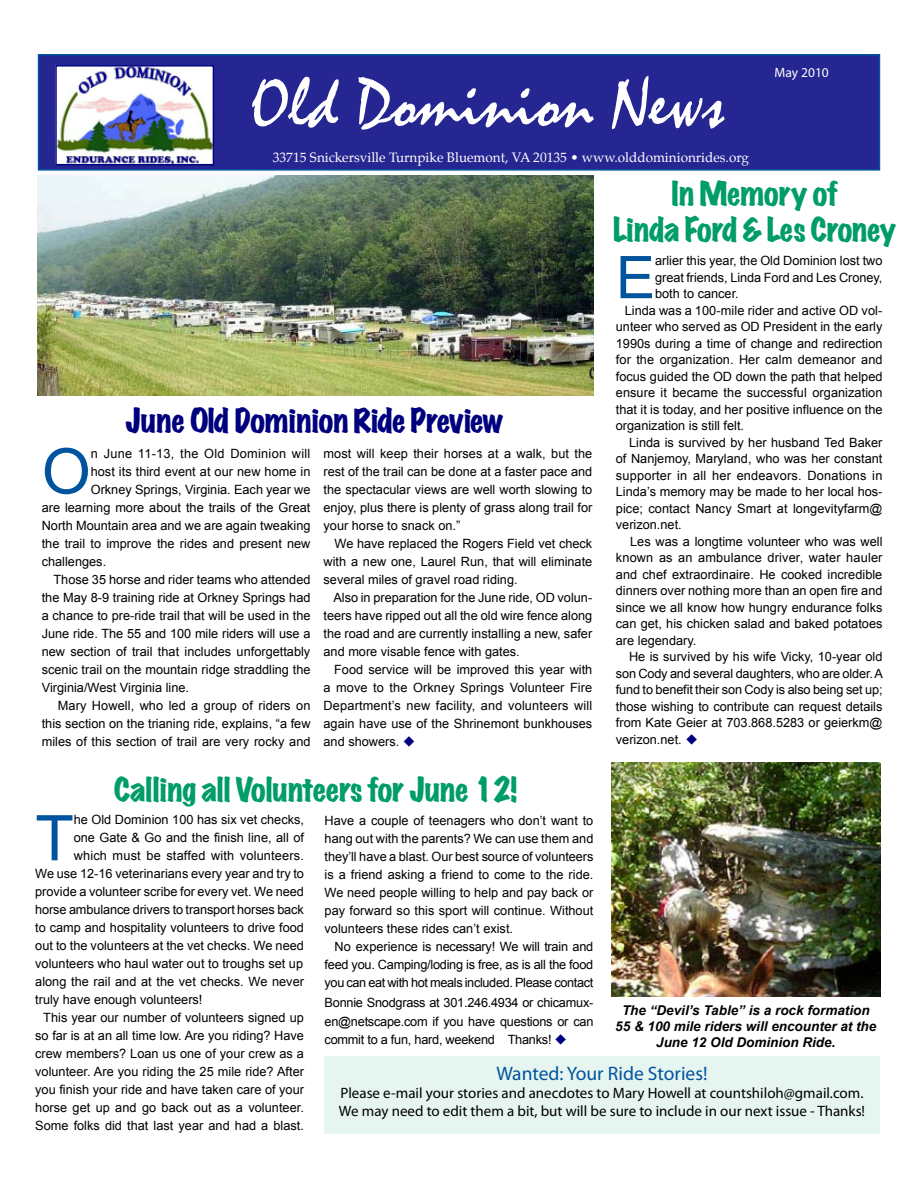
<style>
.page{position:relative;width:918px;height:1188px;background:#fff}
.page>*{position:absolute;margin:0;border:0;box-sizing:border-box;transform-origin:0 0}
.t1{font:72px "Mistral";color:#fff}
.t2{font:63px "Arial";color:#00549d}
.t3{font:58.8px "Arial";color:#00549d}
.t4{font:expanded 30px/36px "Marker Felt";color:#009c69;text-align:center}
.t5{font:expanded 30px "Marker Felt";letter-spacing:-.005em;color:#00007f}
.t6{font:19.5px "Myriad Pro";color:#00549d}
.t7{font:15px/18px "Myriad Pro";color:#000}
.t8{font:italic 700 13.5px/16.2px "Arial";color:#000;text-align:center}
.t9{font:13.5px "Palatino";color:#fff}
.t10{font:13.5px "Myriad Pro";color:#fff}
.t11{font:12.75px/18px "Arial";color:#000;text-align:justify}
.t12{font:12.75px/19.5px "Arial";letter-spacing:-.02em;color:#000}
.t13{font:12.75px "Arial";letter-spacing:.02em;color:#000}
.s1{color:#00007f}
</style>
<div class="page">
<div style="left:325px;top:1057px;width:555px;height:77px;background:#e6f5f0"></div>
<div style="left:39px;top:55px;width:840px;height:115px;background:#262692"></div>
<div style="left:38px;top:54px;width:842px;height:117px;border:2px solid #00549d"></div>
<img style="left:58px;top:68px;width:153px;height:94px">
<div style="left:55px;top:65px;width:159px;height:100px;border:2px solid #00007f"></div>
<img style="left:38px;top:175px;width:555px;height:220px">
<img style="left:611px;top:763px;width:269px;height:234px">
<h1 class="t1" style="left:251px;top:64px;width:475px">Old Dominion News</h1>
<p class="t9" style="left:273px;top:146px;width:478px">33715 Snickersville Turnpike Bluemont, VA 20135 • www.olddominionrides.org</p>
<p class="t10" style="left:775px;top:64px;width:56px">May 2010</p>
<h3 class="t4" style="left:613px;top:174px;width:285px">In Memory of<br>Linda Ford &amp; Les Croney</h3>
<h3 class="t3" style="left:616px;top:239px;width:41px">E</h3>
<p class="t11" style="left:655px;top:252px;width:229px">arlier this year, the Old Dominion lost two</p>
<p class="t11" style="left:655px;top:268px;width:229px">great friends, Linda Ford and Les Croney,</p>
<p class="t11" style="left:655px;top:285px;width:85px">both to cancer.</p>
<p class="t11" style="left:625px;top:301px;width:259px">Linda was a 100-mile rider and active OD vol-</p>
<p class="t11" style="left:616px;top:318px;width:268px">unteer who served as OD President in the early</p>
<p class="t11" style="left:616px;top:334px;width:268px">1990s during a time of change and redirection</p>
<p class="t11" style="left:616px;top:351px;width:268px">for the organization. Her calm demeanor and</p>
<p class="t11" style="left:616px;top:367px;width:268px">focus guided the OD down the path that helped</p>
<p class="t11" style="left:616px;top:384px;width:268px">ensure it became the successful organization</p>
<p class="t11" style="left:616px;top:400px;width:268px">that it is today, and her positive influence on the</p>
<p class="t11" style="left:616px;top:417px;width:130px">organization is still felt.</p>
<p class="t11" style="left:629px;top:433px;width:255px">Linda is survived by her husband Ted Baker</p>
<p class="t11" style="left:616px;top:450px;width:268px">of Nanjemoy, Maryland, who was her constant</p>
<p class="t11" style="left:616px;top:466px;width:268px">supporter in all her endeavors. Donations in</p>
<p class="t11" style="left:616px;top:483px;width:268px">Linda’s memory may be made to her local hos-</p>
<p class="t11" style="left:616px;top:499px;width:268px">pice; contact Nancy Smart at longevityfarm@</p>
<p class="t11" style="left:616px;top:516px;width:67px">verizon.net.</p>
<p class="t11" style="left:630px;top:532px;width:254px">Les was a longtime volunteer who was well</p>
<p class="t11" style="left:616px;top:549px;width:268px">known as an ambulance driver, water hauler</p>
<p class="t11" style="left:616px;top:565px;width:268px">and chef extraordinaire. He cooked incredible</p>
<p class="t11" style="left:616px;top:582px;width:268px">dinners over nothing more than an open fire and</p>
<p class="t11" style="left:616px;top:598px;width:268px">since we all know how hungry endurance folks</p>
<p class="t11" style="left:616px;top:615px;width:268px">can get, his chicken salad and baked potatoes</p>
<p class="t11" style="left:616px;top:631px;width:82px">are legendary.</p>
<p class="t11" style="left:629px;top:648px;width:255px">He is survived by his wife Vicky, 10-year old</p>
<p class="t11" style="left:616px;top:664px;width:269px">son Cody and several daughters, who are older. A</p>
<p class="t11" style="left:616px;top:681px;width:268px">fund to benefit their son Cody is also being set up;</p>
<p class="t11" style="left:616px;top:697px;width:268px">those wishing to contribute can request details</p>
<p class="t11" style="left:616px;top:714px;width:268px">from Kate Geier at 703.868.5283 or geierkm@</p>
<p class="t11" style="left:616px;top:730px;width:84px">verizon.net. <span class="s1">◆</span></p>
<h3 class="t5" style="left:126px;top:399px;width:379px">June Old Dominion Ride Preview</h3>
<h2 class="t2" style="left:42px;top:430px;width:51px">O</h2>
<p class="t13" style="left:91px;top:445px;width:221px">n June 11-13, the Old Dominion will</p>
<p class="t11" style="left:324px;top:445px;width:270px">most will keep their horses at a walk, but the rest of the trail can be done at a faster pace and the spectacular views are well worth slowing to enjoy, plus there is plenty of grass along trail for your horse to snack on.”</p>
<p class="t11" style="left:324px;top:535px;width:270px;text-indent:11px">We have replaced the Rogers Field vet check with a new one, Laurel Run, that will eliminate several miles of gravel road riding.</p>
<p class="t11" style="left:324px;top:589px;width:270px;text-indent:10px">Also in preparation for the June ride, OD volun&shy;teers have ripped out all the old wire fence along the road and are currently installing a new, safer and more visable fence with gates.</p>
<p class="t11" style="left:324px;top:661px;width:270px;text-indent:11px">Food service will be improved this year with a move to the Orkney Springs Volunteer Fire Department’s new facility, and volunteers will again have use of the Shrinemont bunkhouses and showers. <span class="s1">◆</span></p>
<p class="t11" style="left:91px;top:462px;width:221px">host its third event at our new home in</p>
<p class="t11" style="left:91px;top:480px;width:221px">Orkney Springs, Virginia. Each year we</p>
<p class="t11" style="left:42px;top:498px;width:270px">are learning more about the trails of the Great</p>
<p class="t11" style="left:42px;top:516px;width:270px">North Mountain area and we are again tweaking</p>
<p class="t11" style="left:42px;top:534px;width:270px">the trail to improve the rides and present new</p>
<p class="t11" style="left:42px;top:552px;width:66px">challenges.</p>
<p class="t11" style="left:54px;top:570px;width:259px">Those 35 horse and rider teams who attended</p>
<p class="t11" style="left:42px;top:588px;width:270px">the May 8-9 training ride at Orkney Springs had</p>
<p class="t11" style="left:42px;top:606px;width:270px">a chance to pre-ride trail that will be used in the</p>
<p class="t11" style="left:42px;top:624px;width:270px">June ride. The 55 and 100 mile riders will use a</p>
<p class="t11" style="left:42px;top:642px;width:270px">new section of trail that includes unforgettably</p>
<p class="t11" style="left:42px;top:660px;width:270px">scenic trail on the mountain ridge straddling the</p>
<p class="t11" style="left:42px;top:678px;width:149px">Virginia/West Virginia line.</p>
<p class="t11" style="left:58px;top:696px;width:254px">Mary Howell, who led a group of riders on</p>
<p class="t11" style="left:42px;top:714px;width:270px">this section on the trianing ride, explains, “a few</p>
<p class="t11" style="left:42px;top:732px;width:270px">miles of this section of trail are very rocky and</p>
<h3 class="t4" style="left:114px;top:770px;width:404px">Calling all Volunteers for June 12!</h3>
<h2 class="t2" style="left:35px;top:797px;width:40px">T</h2>
<p class="t11" style="left:74px;top:811px;width:232px">he Old Dominion 100 has six vet checks,</p>
<p class="t11" style="left:325px;top:812px;width:270px">Have a couple of teenagers who don’t want to hang out with the parents? We can use them and they’ll have a blast. Our best source of volunteers is a friend asking a friend to come to the ride.<br>We need people willing to help and pay back or pay forward so this sport will continue. Without volunteers these rides can’t exist.</p>
<p class="t11" style="left:325px;top:938px;width:270px;text-indent:10px">No experience is necessary! We will train and feed you. Camping/loding is free, as is all the food you can eat with hot meals included. Please contact</p>
<p class="t12" style="left:325px;top:993px;width:270px">Bonnie Snodgrass at 301.246.4934 or chicamux&shy;en@netscape.com if you have questions or can</p>
<p class="t12" style="left:325px;top:1030px;width:244px">commit to a fun, hard, weekend Thanks! <span class="s1">◆</span></p>
<h3 class="t6" style="left:496px;top:1061px;width:213px">Wanted: Your Ride Stories!</h3>
<p class="t7" style="left:339px;top:1084px;width:528px">Please e-mail your stories and anecdotes to Mary Howell at countshiloh@gmail.com.<br>We may need to edit them a bit, but will be sure to include in our next issue - Thanks!</p>
<p class="t11" style="left:74px;top:829px;width:232px">one Gate &amp; Go and the finish line, all of</p>
<p class="t11" style="left:74px;top:847px;width:232px">which must be staffed with volunteers.</p>
<p class="t11" style="left:35px;top:865px;width:270px">We use 12-16 veterinarians every year and try to</p>
<p class="t11" style="left:35px;top:883px;width:270px">provide a volunteer scribe for every vet. We need</p>
<p class="t11" style="left:35px;top:901px;width:270px">horse ambulance drivers to transport horses back</p>
<p class="t11" style="left:35px;top:919px;width:270px">to camp and hospitality volunteers to drive food</p>
<p class="t11" style="left:35px;top:937px;width:270px">out to the volunteers at the vet checks. We need</p>
<p class="t11" style="left:35px;top:955px;width:269px">volunteers who haul water out to troughs set up</p>
<p class="t11" style="left:35px;top:973px;width:270px">along the rail and at the vet checks. We never</p>
<p class="t11" style="left:35px;top:991px;width:169px">truly have enough volunteers!</p>
<p class="t11" style="left:43px;top:1009px;width:262px">This year our number of volunteers signed up</p>
<p class="t11" style="left:35px;top:1027px;width:270px">so far is at an all time low. Are you riding? Have</p>
<p class="t11" style="left:35px;top:1045px;width:270px">crew members? Loan us one of your crew as a</p>
<p class="t11" style="left:35px;top:1063px;width:270px">volunteer. Are you riding the 25 mile ride? After</p>
<p class="t11" style="left:35px;top:1081px;width:270px">you finish your ride and have taken care of your</p>
<p class="t11" style="left:35px;top:1099px;width:270px">horse get up and go back out as a volunteer.</p>
<p class="t11" style="left:35px;top:1117px;width:270px">Some folks did that last year and had a blast.</p>
<p class="t8" style="left:615px;top:1003px;width:263px">The “Devil’s Table” is a rock formation<br>55 &amp; 100 mile riders will encounter at the<br>June 12 Old Dominion Ride.</p>
</div>
